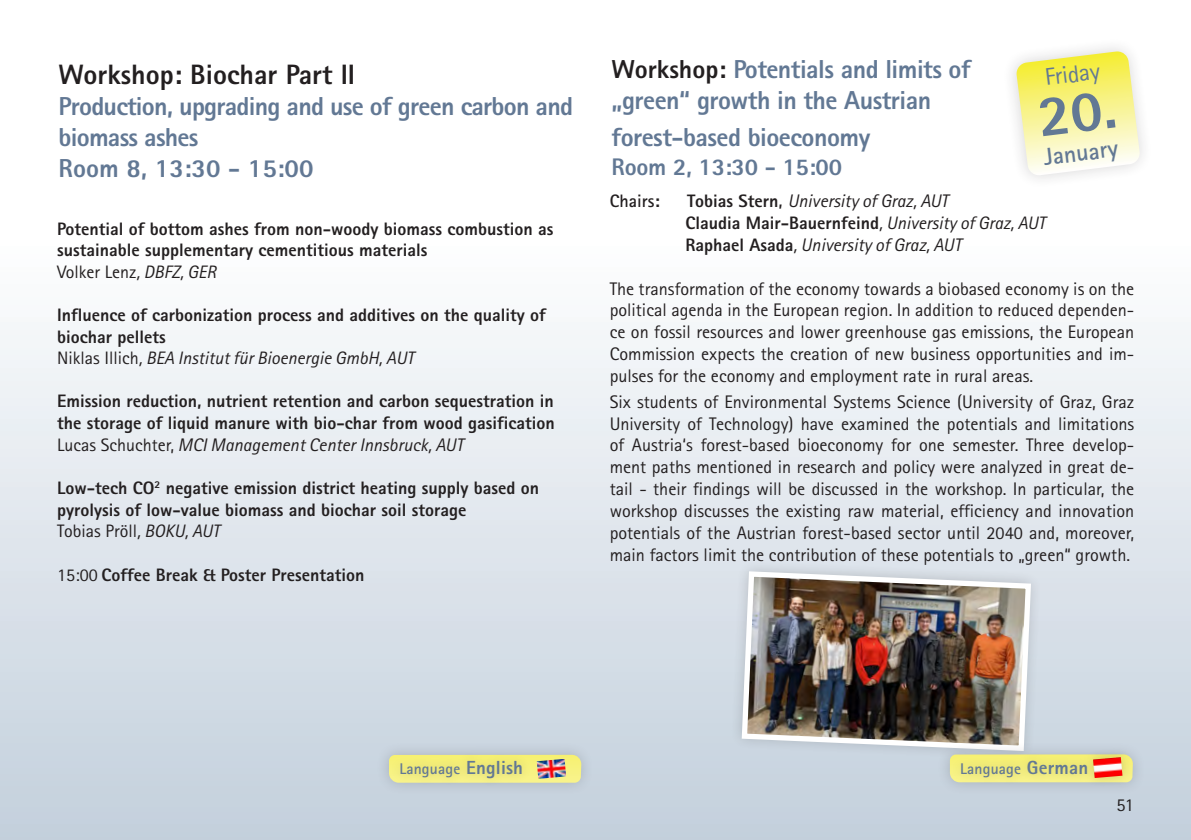
<style>
.page{position:relative;width:1191px;height:840px;background:#fff}
.page>*{position:absolute;margin:0;border:0;box-sizing:border-box;transform-origin:0 0}
.OeBV_copy{font:800 28px "Rotis Sans Serif";color:#231f20}
.OeBV_copy-2{font:800 26px/31.2px "Rotis Sans Serif";letter-spacing:-.02em;color:#627894}
.OeBV_copy-3{font:800 24px "Rotis Sans Serif";letter-spacing:-.01em;color:#627894}
.t1{font:700 24px "Rotis Sans Serif";color:#627894}
.t2{font:24px "Rotis Sans Serif";color:#627894}
.BMTP_copy{font:18.2px/21.8px "Rotis Sans Serif";color:#231f20;text-align:justify}
.OeBV_copy-4{font:italic 18.2px "Rotis Sans Serif";color:#231f20}
.BMTP_copy-2{font:italic 18.2px "Rotis Sans Serif";color:#231f20}
.BMTP_copy-3{font:800 18px/21.6px "Rotis Sans Serif";color:#231f20}
.BMTP_copy-4{font:italic 18px "Rotis Sans Serif";color:#231f20}
.OeBV_copy-5{font:800 18px "Rotis Sans Serif";color:#231f20}
.BMTP_copy-5{font:18px "Rotis Sans Serif";color:#231f20}
.OeBV_copy-6{font:700 18px "Rotis Sans Serif";color:#231f20}
.OeBV_copy-7{font:700 15.6px "Rotis Sans Serif";letter-spacing:.01em;color:#627894}
.s1{font-style:italic}
.s2{font-style:normal}
.s3{font-style:normal;font-size:18px}
.s4{font-weight:400}
.s5{color:#231f20}
.s6{font-weight:800;font-style:normal;font-size:18px}
.s7{font-weight:700;font-style:normal;font-size:18px}
.s8{font-weight:400;font-style:italic}
.s9{font-weight:800;font-size:19px}
</style>
<div class="page">
<div style="left:0;top:243px;width:1191px;height:596px;background:linear-gradient(to bottom,#fdfdfe,#c3cfdc)"></div>
<svg style="left:728px;top:557px;width:316px;height:206px;background:#d4dde6"></svg>
<img style="left:739px;top:568px;width:294px;height:185px">
<div style="left:936px;top:740px;width:210px;height:55px;background:#231f20;opacity:.2"></div>
<div style="left:951px;top:746px;width:181px;height:42px;background:#231f20;opacity:.2"></div>
<img style="left:1093px;top:756px;width:29px;height:21px">
<div style="left:375px;top:740px;width:220px;height:56px;background:#c7d2dd"></div>
<svg style="left:389px;top:754px;width:192px;height:28px"></svg>
<div style="left:390px;top:750px;width:142px;height:38px;background:#231f20;opacity:.2"></div>
<img style="left:537px;top:758px;width:29px;height:20px">
<svg style="left:1012px;top:47px;width:131px;height:132px"></svg>
<p class="OeBV_copy" style="left:59px;top:56px;width:298px">Workshop: Biochar Part II</p>
<p class="OeBV_copy-2" style="left:59px;top:90px;width:516px">Production, upgrading and use of green carbon and biomass ashes<br>Room 8, 13:30 - 15:00</p>
<p class="BMTP_copy-3" style="left:57px;top:217px;width:498px">Potential of bottom ashes from non-woody biomass combustion as sustainable supplementary cementitious materials</p>
<p class="BMTP_copy-5" style="left:57px;top:261px;width:160px">Volker Lenz<span class="s1">, DBFZ, GER</span></p>
<p class="BMTP_copy-3" style="left:57px;top:304px;width:490px">Influence of carbonization process and additives on the quality of biochar pellets</p>
<p class="BMTP_copy-4" style="left:57px;top:347px;width:358px"><span class="s2">Niklas Illich</span>, BEA Institut für Bioenergie GmbH, AUT</p>
<p class="BMTP_copy-3" style="left:57px;top:390px;width:499px">Emission reduction, nutrient retention and carbon sequestration in the storage of liquid manure with bio-char from wood gasification</p>
<p class="BMTP_copy-2" style="left:57px;top:434px;width:408px"><span class="s3">Lucas Schuchter,</span> MCI Management Center Innsbruck, AUT</p>
<p class="BMTP_copy-3" style="left:57px;top:477px;width:483px">Low-tech CO<sup>2</sup> negative emission district heating supply based on pyrolysis of low-value biomass and biochar soil storage</p>
<p class="BMTP_copy-5" style="left:57px;top:520px;width:164px">Tobias Pröll<span class="s1">, BOKU, AUT</span></p>
<p class="BMTP_copy-3" style="left:57px;top:563px;width:309px"><span class="s4">15:00</span> Coffee Break &amp; Poster Presentation</p>
<p class="OeBV_copy-2" style="left:611px;top:53px;width:361px"><span class="s5">Workshop:</span> Potentials and limits of „green“ growth in the Austrian</p>
<p class="OeBV_copy-2" style="left:611px;top:121px;width:260px">forest-based bioeconomy</p>
<p class="OeBV_copy-3" style="left:611px;top:151px;width:232px">Room 2, 13:30 - 15:00</p>
<p class="OeBV_copy-6" style="left:609px;top:189px;width:51px">Chairs:</p>
<p class="OeBV_copy-4" style="left:687px;top:190px;width:263px"><span class="s6">Tobias Stern</span><span class="s7">,</span> University of Graz, AUT</p>
<p class="OeBV_copy-5" style="left:685px;top:211px;width:362px">Claudia Mair-Bauernfeind<span class="s8">, University of Graz, AUT</span></p>
<p class="OeBV_copy-4" style="left:685px;top:234px;width:277px"><span class="s6">Raphael Asada</span>, University of Graz, AUT</p>
<p class="BMTP_copy" style="left:609px;top:277px;width:526px">The transformation of the economy towards a biobased economy is on the political agenda in the European region. In addition to reduced dependen&shy;ce on fossil resources and lower greenhouse gas emissions, the European Commission expects the creation of new business opportunities and im&shy;pulses for the economy and employment rate in rural areas.</p>
<p class="BMTP_copy" style="left:609px;top:390px;width:526px">Six students of Environmental Systems Science (University of Graz, Graz University of Technology) have examined the potentials and limitations of Austria‘s forest-based bioeconomy for one semester. Three develop&shy;ment paths mentioned in research and policy were analyzed in great de&shy;tail - their findings will be discussed in the workshop. In particular, the workshop discusses the existing raw material, efficiency and innovation potentials of the Austrian forest-based sector until 2040 and, moreover, main factors limit the contribution of these potentials to „green“ growth.</p>
<p class="t2" style="left:1043px;top:63px;width:57px;rotate:-7deg">Friday</p>
<p class="t1" style="left:1042px;top:142px;width:76px;rotate:-7deg">January</p>
<p class="OeBV_copy-7" style="left:399px;top:758px;width:125px">Language <span class="s9">English</span></p>
<p class="OeBV_copy-7" style="left:960px;top:758px;width:130px">Language <span class="s9">German</span></p>
<p class="BMTP_copy" style="left:1116px;top:793px;width:19px">51</p>
</div>
